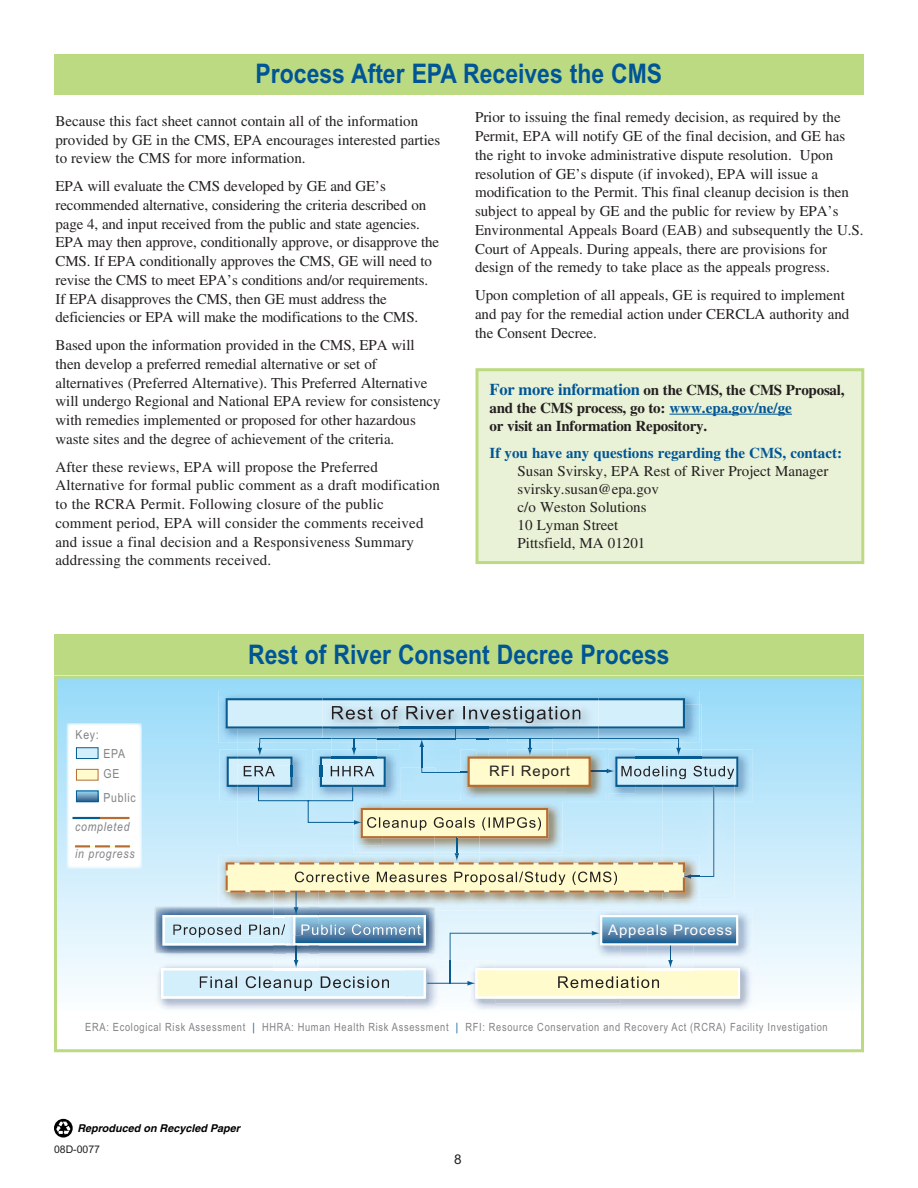
<style>
.page{position:relative;width:918px;height:1188px;background:#fff}
.page>*{position:absolute;margin:0;border:0;box-sizing:border-box;transform-origin:0 0}
.t1{font:700 27px "Arial";color:#005596;scale:.85 1}
.t2{font:15px/18.8px "Times";color:#231f20}
.t3{font:700 15px/18px "Times";letter-spacing:-.015em;color:#231f20}
.t4{font:700 15px "Times";color:#005596}
.t5{font:14.55px "Arial";letter-spacing:.06em;color:#fff}
.t6{font:14.55px "Arial";letter-spacing:.06em;color:#231f20}
.t7{font:13.5px "Arial";color:#231f20}
.t8{font:italic 12.45px "Arial Narrow";letter-spacing:.06em;color:#808285}
.t9{font:12.45px/23.4px "Arial Narrow";letter-spacing:.06em;color:#808285}
.t10{font:11.25px "Arial Narrow";letter-spacing:.06em;color:#808285}
.t11{font:italic 700 10.8px "Helvetica";color:#000}
.t12{font:10.5px "Arial";color:#231f20}
.s1{font-size:16.5px;color:#005596}
.s2{color:#005596}
.s3{color:#045c93}
</style>
<div class="page">
<svg style="left:54px;top:1119px;width:19px;height:19px"></svg>
<svg style="left:56px;top:1122px;width:14px;height:13px"></svg>
<div style="left:54px;top:54px;width:810px;height:40px;background:#bcda82"></div>
<div style="left:477px;top:370px;width:386px;height:193px;background:#e9f2d6"></div>
<div style="left:476px;top:368px;width:388px;height:196px;border:3px solid #bcda82"></div>
<hr style="left:669px;top:414px;width:123px;height:1px;background:#005596">
<div style="left:54px;top:634px;width:810px;height:41px;background:#bcda82"></div>
<svg style="left:58px;top:680px;width:802px;height:308px;background:#c2e9fb"></svg>
<img style="left:740px;top:749px;width:13px;height:52px">
<img style="left:476px;top:961px;width:278px;height:49px">
<img style="left:218px;top:691px;width:481px;height:7px">
<img style="left:322px;top:695px;width:277px;height:3px">
<img style="left:496px;top:999px;width:124px;height:4px">
<img style="left:470px;top:999px;width:26px;height:7px">
<img style="left:429px;top:999px;width:11px;height:4px">
<img style="left:155px;top:908px;width:6px;height:52px">
<img style="left:740px;top:908px;width:13px;height:52px">
<svg style="left:161px;top:698px;width:579px;height:301px;background:#c0d8dd"></svg>
<svg style="left:603px;top:918px;width:132px;height:24px;background:#6395b9"></svg>
<div style="left:600px;top:915px;width:138px;height:30px;border:2px solid #fff"></div>
<img style="left:67px;top:723px;width:74px;height:145px">
<div style="left:76px;top:748px;width:22px;height:11px;background:#d4effc"></div>
<div style="left:76px;top:747px;width:23px;height:12px;border:1px solid #045c93"></div>
<div style="left:76px;top:769px;width:22px;height:11px;background:#fffbcc"></div>
<div style="left:76px;top:769px;width:23px;height:12px;border:1px solid #b76d2f"></div>
<svg style="left:78px;top:793px;width:19px;height:7px"></svg>
<div style="left:76px;top:791px;width:23px;height:11px;border:1px solid #045c93"></div>
<hr style="left:73px;top:817px;width:28px;height:2px;background:#045c93">
<svg style="left:75px;top:845px;width:57px;height:2px"></svg>
<hr style="left:100px;top:817px;width:30px;height:2px;background:#b76d2f">
<div style="left:54px;top:676px;width:810px;height:376px;border:3px solid #bcda82"></div>
<h1 class="t1" style="left:256px;top:64px;width:480px">Process After EPA Receives the CMS</h1>
<p class="t2" style="left:55px;top:113px;width:386px">Because this fact sheet cannot contain all of the information provided by GE in the CMS, EPA encourages interested parties to review the CMS for more information.</p>
<p class="t2" style="left:55px;top:178px;width:385px">EPA will evaluate the CMS developed by GE and GE’s recommended alternative, considering the criteria described on page 4, and input received from the public and state agencies.<br>EPA may then approve, conditionally approve, or disapprove the CMS. If EPA conditionally approves the CMS, GE will need to revise the CMS to meet EPA’s conditions and/or requirements.<br>If EPA disapproves the CMS, then GE must address the deficiencies or EPA will make the modifications to the CMS.</p>
<p class="t2" style="left:55px;top:337px;width:387px">Based upon the information provided in the CMS, EPA will then develop a preferred remedial alternative or set of alternatives (Preferred Alternative). This Preferred Alternative will undergo Regional and National EPA review for consistency with remedies implemented or proposed for other hazardous waste sites and the degree of achievement of the criteria.</p>
<p class="t2" style="left:55px;top:459px;width:386px">After these reviews, EPA will propose the Preferred Alternative for formal public comment as a draft modification to the RCRA Permit. Following closure of the public comment period, EPA will consider the comments received and issue a final decision and a Responsiveness Summary addressing the comments received.</p>
<p class="t2" style="left:475px;top:109px;width:390px">Prior to issuing the final remedy decision, as required by the Permit, EPA will notify GE of the final decision, and GE has the right to invoke administrative dispute resolution. Upon resolution of GE’s dispute (if invoked), EPA will issue a modification to the Permit. This final cleanup decision is then subject to appeal by GE and the public for review by EPA’s Environmental Appeals Board (EAB) and subsequently the U.S.<br>Court of Appeals. During appeals, there are provisions for design of the remedy to take place as the appeals progress.</p>
<p class="t2" style="left:475px;top:287px;width:376px">Upon completion of all appeals, GE is required to implement and pay for the remedial action under CERCLA authority and the Consent Decree.</p>
<p class="t3" style="left:490px;top:382px;width:356px"><span class="s1">For more information</span> on the CMS, the CMS Proposal, and the CMS process, go to: <span class="s2">www.epa.gov/ne/ge<br></span>or visit an Information Repository.</p>
<p class="t4" style="left:490px;top:447px;width:354px">If you have any questions regarding the CMS, contact:</p>
<p class="t2" style="left:518px;top:463px;width:312px;line-height:18px">Susan Svirsky, EPA Rest of River Project Manager svirsky.susan@epa.gov<br>c/o Weston Solutions<br>10 Lyman Street<br>Pittsfield, MA 01201</p>
<p class="t9" style="left:76px;top:724px;width:25px">Key:</p>
<p class="t9" style="left:103px;top:743px;width:23px">EPA</p>
<p class="t9" style="left:103px;top:764px;width:34px">GE<br>Public</p>
<p class="t8" style="left:75px;top:822px;width:56px">completed</p>
<p class="t8" style="left:75px;top:849px;width:61px">in progress</p>
<h1 class="t1" style="left:248px;top:645px;width:497px">Rest of River Consent Decree Process</h1>
<p class="t6" style="left:489px;top:766px;width:82px">RFI Report</p>
<p class="t5" style="left:608px;top:924px;width:126px">Appeals Process</p>
<p class="t10" style="left:85px;top:1023px;width:744px">ERA: Ecological Risk Assessment <span class="s3">|</span> HHRA: Human Health Risk Assessment <span class="s3">|</span> RFI: Resource Conservation and Recovery Act (RCRA) Facility Investigation</p>
<p class="t11" style="left:77px;top:1125px;width:166px">Reproduced on Recycled Paper</p>
<p class="t12" style="left:54px;top:1146px;width:48px">08D-0077</p>
<p class="t7" style="left:454px;top:1155px;width:9px">8</p>
</div>
